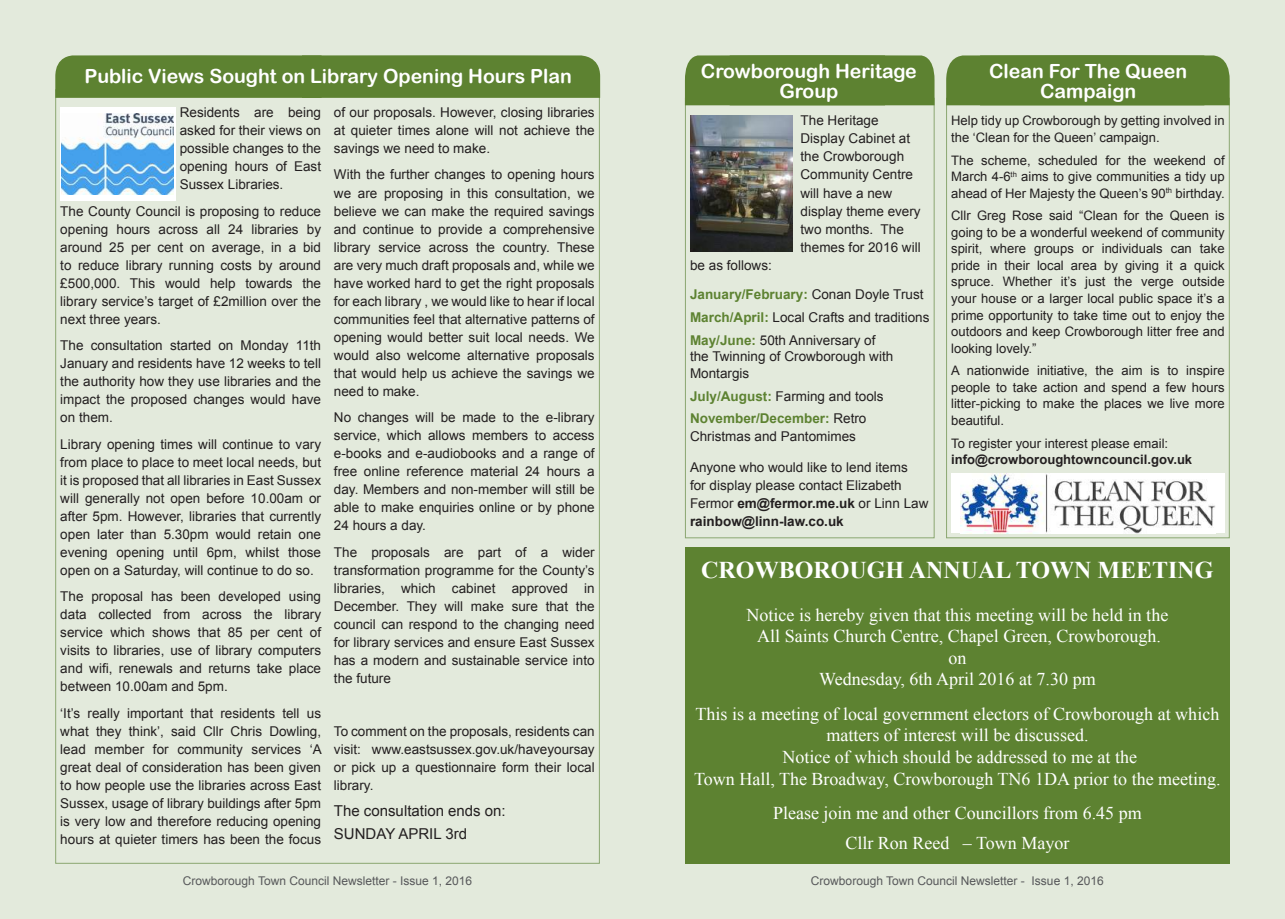
<style>
.page{position:relative;width:1285px;height:919px;background:#fff}
.page>*{position:absolute;margin:0;border:0;box-sizing:border-box;transform-origin:0 0}
.t1{font:700 24px "Times New Roman";color:#fff}
.t2{font:19.5px/19.5px "Arial Rounded MT Bold";color:#fff;text-align:center}
.t3{font:18px/21.6px "Times New Roman";color:#fff;text-align:center}
.t4{font:15px/22.2px "Arial";color:#231f20}
.t5{font:13.5px/18px "Arial";color:#231f20;text-align:justify}
.t6{font:700 13.5px/23px "Arial";color:#5d8231}
.t7{font:13.05px/16.5px "Arial";color:#231f20;text-align:justify}
.t8{font:700 13.05px "Arial";color:#231f20}
.t9{font:12px "Arial";color:#57585a}
.s1{font-weight:700;color:#5d8231}
.s2{font-weight:400;color:#231f20}
.s3{font-weight:700}
</style>
<div class="page">
<div style="left:0;top:0;width:655px;height:918px;background:#e3eadc"></div>
<div style="left:55px;top:55px;width:545px;height:43px;background:#5d8231"></div>
<div style="left:629px;top:0;width:655px;height:918px;background:#e3eadc"></div>
<div style="left:685px;top:98px;width:249px;height:440px;border:1px solid #8ba771"></div>
<div style="left:684px;top:55px;width:250px;height:50px;background:#5d8231"></div>
<img style="left:690px;top:116px;width:102px;height:135px">
<div style="left:685px;top:546px;width:544px;height:317px;background:#5d8231"></div>
<div style="left:60px;top:107px;width:115px;height:94px;background:#fff"></div>
<img style="left:62px;top:114px;width:112px;height:80px">
<div style="left:946px;top:55px;width:283px;height:50px;background:#5d8231"></div>
<div style="left:951px;top:473px;width:273px;height:60px;background:#fff"></div>
<img style="left:960px;top:473px;width:254px;height:60px">
<h2 class="t2" style="left:84px;top:66px;width:489px">Public Views Sought on Library Opening Hours Plan</h2>
<p class="t5" style="left:180px;top:103px;width:143px">Residents are being asked for their views on possible changes to the opening hours of East Sussex Libraries.</p>
<p class="t5" style="left:60px;top:202px;width:262px">The County Council is proposing to reduce opening hours across all 24 libraries by around 25 per cent on average, in a bid to reduce library running costs by around £500,000. This would help towards the library service’s target of £2million over the next three years.</p>
<p class="t5" style="left:60px;top:336px;width:262px">The consultation started on Monday 11th January and residents have 12 weeks to tell the authority how they use libraries and the impact the proposed changes would have on them.</p>
<p class="t5" style="left:60px;top:435px;width:262px">Library opening times will continue to vary from place to place to meet local needs, but it is proposed that all libraries in East Sussex will generally not open before 10.00am or after 5pm. However, libraries that currently open later than 5.30pm would retain one evening opening until 6pm, whilst those open on a Saturday, will continue to do so.</p>
<p class="t5" style="left:60px;top:587px;width:262px">The proposal has been developed using data collected from across the library service which shows that 85 per cent of visits to libraries, use of library computers and wifi, renewals and returns take place between 10.00am and 5pm.</p>
<p class="t5" style="left:60px;top:704px;width:263px">‘It’s really important that residents tell us what they think’, said Cllr Chris Dowling, lead member for community services ‘A great deal of consideration has been given to how people use the libraries across East Sussex, usage of library buildings after 5pm is very low and therefore reducing opening hours at quieter timers has been the focus</p>
<p class="t5" style="left:334px;top:103px;width:262px">of our proposals. However, closing libraries at quieter times alone will not achieve the savings we need to make.</p>
<p class="t5" style="left:334px;top:166px;width:262px">With the further changes to opening hours we are proposing in this consultation, we believe we can make the required savings and continue to provide a comprehensive library service across the country. These are very much draft proposals and, while we have worked hard to get the right proposals for each library , we would like to hear if local communities feel that alternative patterns of opening would better suit local needs. We would also welcome alternative proposals that would help us achieve the savings we need to make.</p>
<p class="t5" style="left:334px;top:408px;width:262px">No changes will be made to the e-library service, which allows members to access e-books and e-audiobooks and a range of free online reference material 24 hours a day. Members and non-member will still be able to make enquiries online or by phone 24 hours a day.</p>
<p class="t5" style="left:334px;top:543px;width:262px">The proposals are part of a wider transformation programme for the County’s libraries, which cabinet approved in December. They will make sure that the council can respond to the changing need for library services and ensure East Sussex has a modern and sustainable service into the future</p>
<p class="t5" style="left:334px;top:722px;width:262px">To comment on the proposals, residents can visit: www.eastsussex.gov.uk/haveyoursay or pick up a questionnaire form their local library.</p>
<p class="t4" style="left:334px;top:800px;width:173px">The consultation ends on:<br>SUNDAY APRIL 3rd</p>
<h2 class="t2" style="left:700px;top:61px;width:217px">Crowborough Heritage<br>Group</h2>
<p class="t5" style="left:800px;top:112px;width:122px;text-align:left">The Heritage<br>Display Cabinet at the Crowborough<br>Community Centre will have a new display theme every two months. The themes for 2016 will</p>
<p class="t5" style="left:690px;top:250px;width:235px;line-height:29.2px">be as follows:<br><span class="s1">January/February:</span> Conan Doyle Trust</p>
<p class="t5" style="left:690px;top:305px;width:241px;line-height:23px"><span class="s1">March/April:</span> Local Crafts and traditions<br><span class="s1">May/June:</span> 50th Anniversary of</p>
<p class="t5" style="left:690px;top:348px;width:205px;line-height:16.5px">the Twinning of Crowborough with<br>Montargis</p>
<p class="t6" style="left:690px;top:385px;width:195px">July/August: <span class="s2">Farming and tools<br></span>November/December: <span class="s2">Retro</span></p>
<p class="t5" style="left:690px;top:428px;width:167px">Christmas and Pantomimes</p>
<p class="t5" style="left:690px;top:458px;width:240px;text-align:left">Anyone who would like to lend items<br>for display please contact Elizabeth Fermor <span class="s3">em@fermor.me.uk</span> or Linn Law <span class="s3">rainbow@linn-law.co.uk</span></p>
<h2 class="t2" style="left:988px;top:61px;width:200px">Clean For The Queen<br>Campaign</h2>
<p class="t7" style="left:951px;top:112px;width:275px">Help tidy up Crowborough by getting involved in the ‘Clean for the Queen’ campaign.</p>
<p class="t7" style="left:951px;top:152px;width:275px">The scheme, scheduled for the weekend of March 4-6<sup>th</sup> aims to give communities a tidy up ahead of Her Majesty the Queen’s 90<sup>th</sup> birthday.</p>
<p class="t7" style="left:951px;top:208px;width:275px">Cllr Greg Rose said “Clean for the Queen is going to be a wonderful weekend of community spirit, where groups or individuals can take pride in their local area by giving it a quick spruce. Whether it’s just the verge outside your house or a larger local public space it’s a prime opportunity to take time out to enjoy the outdoors and keep Crowborough litter free and looking lovely.”</p>
<p class="t7" style="left:951px;top:362px;width:275px">A nationwide initiative, the aim is to inspire people to take action and spend a few hours litter-picking to make the places we live more beautiful.</p>
<p class="t7" style="left:951px;top:435px;width:218px">To register your interest please email:</p>
<p class="t8" style="left:951px;top:451px;width:242px">info@crowboroughtowncouncil.gov.uk</p>
<h1 class="t1" style="left:701px;top:553px;width:513px">CROWBOROUGH ANNUAL TOWN MEETING</h1>
<h3 class="t3" style="left:746px;top:603px;width:423px">Notice is hereby given that this meeting will be held in the All Saints Church Centre, Chapel Green, Crowborough. on<br>Wednesday, 6th April 2016 at 7.30 pm</h3>
<h3 class="t3" style="left:694px;top:702px;width:528px">This is a meeting of local government electors of Crowborough at which matters of interest will be discussed.<br>Notice of which should be addressed to me at the<br>Town Hall, The Broadway, Crowborough TN6 1DA prior to the meeting.</h3>
<h3 class="t3" style="left:773px;top:797px;width:370px;line-height:30.2px">Please join me and other Councillors from 6.45 pm<br>Cllr Ron Reed – Town Mayor</h3>
<p class="t9" style="left:183px;top:873px;width:291px">Crowborough Town Council Newsletter - Issue 1, 2016</p>
<p class="t9" style="left:810px;top:873px;width:294px">Crowborough Town Council Newsletter - Issue 1, 2016</p>
</div>
